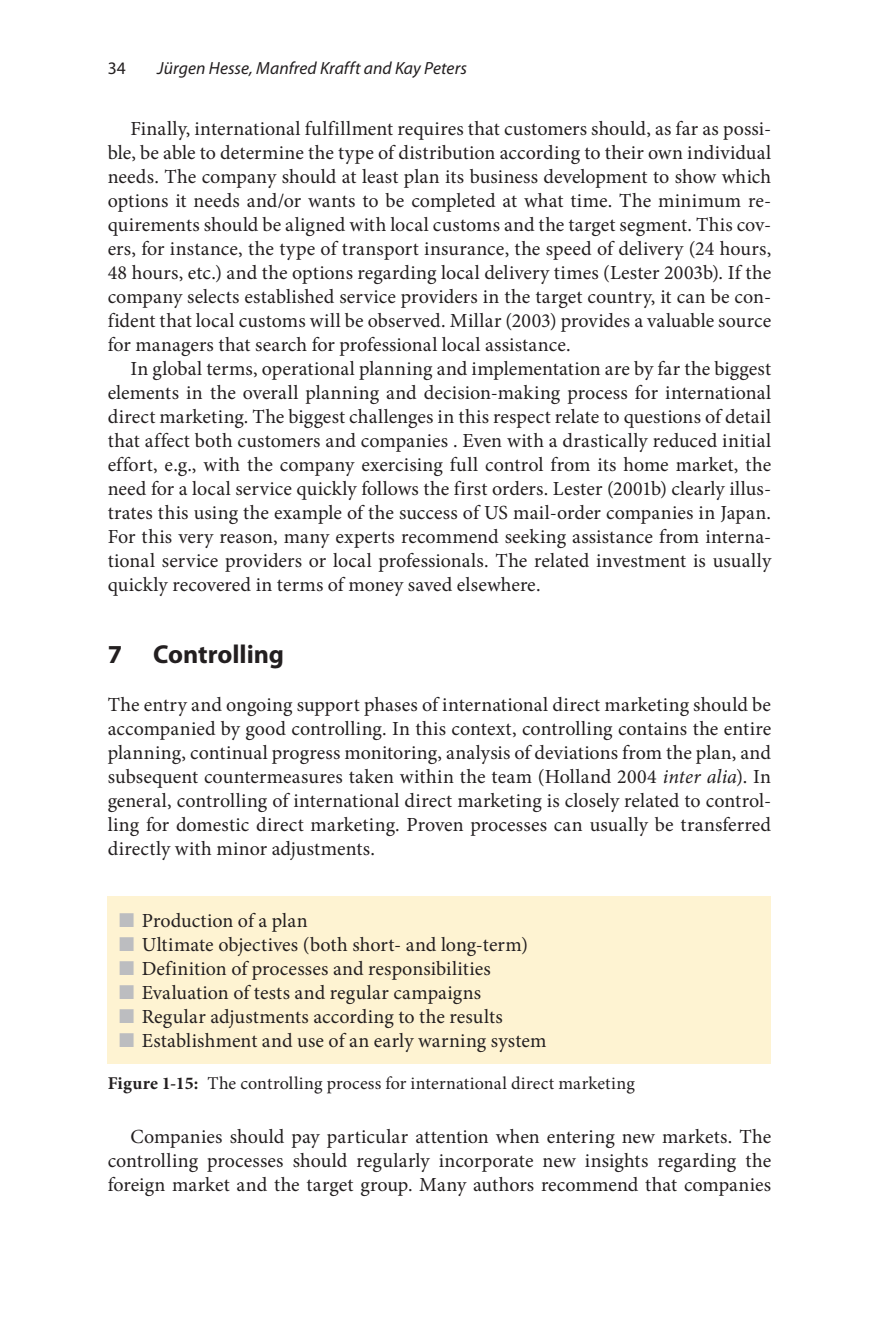
<style>
.page{position:relative;width:879px;height:1333px;background:#fff}
.page>*{position:absolute;margin:0;border:0;box-sizing:border-box;transform-origin:0 0}
.t1{font:700 26px "Myriad Pro";color:#231f20}
.t2{font:20px/24px "Minion Pro";letter-spacing:.005em;color:#231f20;text-align:justify}
.t3{font:18px "Minion Pro";letter-spacing:.005em;color:#231f20}
.t4{font:italic 17.6px "Myriad Pro";letter-spacing:.005em;color:#231f20}
.t5{font:17.6px "Myriad Pro";color:#231f20}
.s1{font-style:italic}
.s2{color:#bcbdc0}
.s3{font-weight:700}
</style>
<div class="page">
<div style="left:108px;top:896px;width:663px;height:168px;background:#fef3d2"></div>
<p class="t5" style="left:108px;top:57px;width:19px">34</p>
<p class="t4" style="left:157px;top:57px;width:311px">Jürgen Hesse, Manfred Krafft and Kay Peters</p>
<p class="t2" style="left:108px;top:116px;width:665px;text-indent:23px">Finally, international fulfillment requires that customers should, as far as possi&shy;ble, be able to determine the type of distribution according to their own individual needs. The company should at least plan its business development to show which options it needs and/or wants to be completed at what time. The minimum re&shy;quirements should be aligned with local customs and the target segment. This cov&shy;ers, for instance, the type of transport insurance, the speed of delivery (24 hours, 48 hours, etc.) and the options regarding local delivery times (Lester 2003b). If the company selects established service providers in the target country, it can be con&shy;fident that local customs will be observed. Millar (2003) provides a valuable source for managers that search for professional local assistance.</p>
<p class="t2" style="left:108px;top:356px;width:665px;text-indent:23px">In global terms, operational planning and implementation are by far the biggest elements in the overall planning and decision-making process for international direct marketing. The biggest challenges in this respect relate to questions of detail that affect both customers and companies . Even with a drastically reduced initial effort, e.g., with the company exercising full control from its home market, the need for a local service quickly follows the first orders. Lester (2001b) clearly illus&shy;trates this using the example of the success of US mail-order companies in Japan.<br>For this very reason, many experts recommend seeking assistance from interna&shy;tional service providers or local professionals. The related investment is usually quickly recovered in terms of money saved elsewhere.</p>
<h1 class="t1" style="left:108px;top:637px;width:178px">7 Controlling</h1>
<p class="t2" style="left:108px;top:692px;width:665px">The entry and ongoing support phases of international direct marketing should be accompanied by good controlling. In this context, controlling contains the entire planning, continual progress monitoring, analysis of deviations from the plan, and subsequent countermeasures taken within the team (Holland 2004 <span class="s1">inter alia</span>). In general, controlling of international direct marketing is closely related to control&shy;ling for domestic direct marketing. Proven processes can usually be transferred directly with minor adjustments.</p>
<p class="t2" style="left:119px;top:908px;width:190px"><span class="s2">■</span> Production of a plan</p>
<p class="t2" style="left:119px;top:932px;width:410px"><span class="s2">■</span> Ultimate objectives (both short- and long-term)</p>
<p class="t2" style="left:119px;top:956px;width:373px"><span class="s2">■</span> Definition of processes and responsibilities</p>
<p class="t2" style="left:119px;top:980px;width:364px"><span class="s2">■</span> Evaluation of tests and regular campaigns</p>
<p class="t2" style="left:119px;top:1004px;width:385px"><span class="s2">■</span> Regular adjustments according to the results</p>
<p class="t2" style="left:119px;top:1028px;width:429px"><span class="s2">■</span> Establishment and use of an early warning system</p>
<p class="t3" style="left:108px;top:1070px;width:529px"><span class="s3">Figure 1-15:</span> The controlling process for international direct marketing</p>
<p class="t2" style="left:108px;top:1124px;width:665px;text-indent:23px">Companies should pay particular attention when entering new markets. The controlling processes should regularly incorporate new insights regarding the foreign market and the target group. Many authors recommend that companies</p>
</div>
